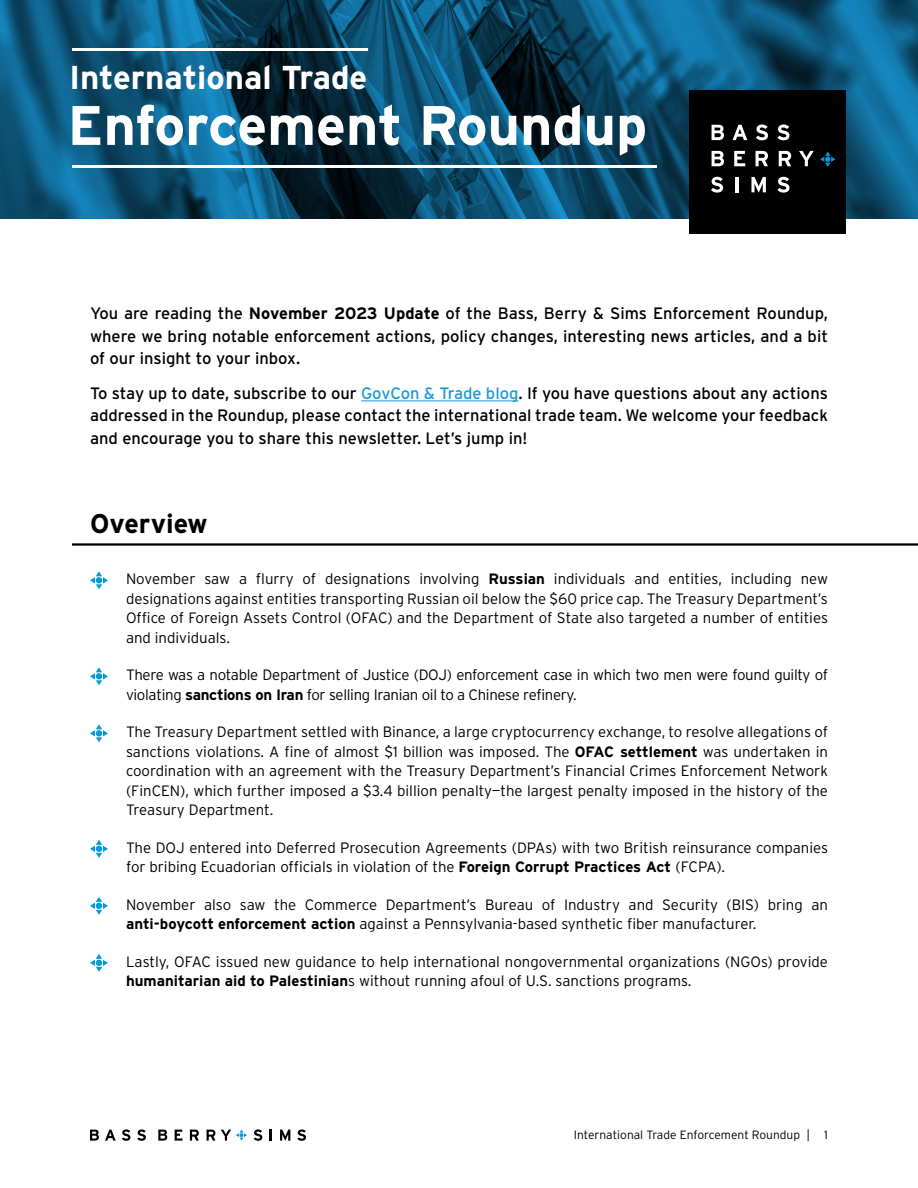
<style>
.page{position:relative;width:918px;height:1188px;background:#fff}
.page>*{position:absolute;margin:0;border:0;box-sizing:border-box;transform-origin:0 0}
.t1{font:700 55.5px "Interstate";color:#fff}
.t2{font:700 33px "Interstate";color:#fff}
.Heading_1{font:700 27px "Interstate";color:#000}
.Intro{font:16.5px/22.5px "Interstate";color:#000;text-align:justify}
.Body_With_Connector_Bullet{font:300 15px/19.5px "Interstate";color:#000}
.Body_With_Connector_Bullet-2{font:300 15px/19.5px "Interstate";letter-spacing:-.02em;color:#000}
.t3{font:300 12px "Interstate";color:#000}
.s1{font-weight:700}
.s2{color:#199adb}
</style>
<div class="page">
<svg style="left:90px;top:1130px;width:9px;height:11px"></svg>
<svg style="left:105px;top:1130px;width:11px;height:11px"></svg>
<svg style="left:122px;top:1129px;width:8px;height:12px"></svg>
<svg style="left:137px;top:1129px;width:9px;height:12px"></svg>
<svg style="left:158px;top:1130px;width:9px;height:11px"></svg>
<svg style="left:175px;top:1130px;width:8px;height:11px"></svg>
<svg style="left:190px;top:1130px;width:9px;height:11px"></svg>
<svg style="left:207px;top:1130px;width:8px;height:11px"></svg>
<svg style="left:254px;top:1129px;width:8px;height:12px"></svg>
<svg style="left:269px;top:1130px;width:3px;height:11px"></svg>
<svg style="left:280px;top:1130px;width:10px;height:11px"></svg>
<svg style="left:297px;top:1129px;width:9px;height:12px"></svg>
<svg style="left:221px;top:1130px;width:26px;height:11px"></svg>
<svg style="left:0;top:0;width:918px;height:219px;background:#0c4e6f"></svg>
<hr style="left:72px;top:48px;width:296px;height:3px;background:#fff">
<hr style="left:72px;top:165px;width:585px;height:3px;background:#fff">
<hr style="left:72px;top:543px;width:846px;height:3px;background:#000">
<svg style="left:90px;top:571px;width:18px;height:18px"></svg>
<svg style="left:90px;top:667px;width:18px;height:18px"></svg>
<svg style="left:90px;top:724px;width:18px;height:18px"></svg>
<svg style="left:90px;top:840px;width:18px;height:18px"></svg>
<svg style="left:90px;top:897px;width:18px;height:18px"></svg>
<svg style="left:90px;top:954px;width:18px;height:18px"></svg>
<div style="left:689px;top:90px;width:157px;height:144px;background:#000"></div>
<svg style="left:712px;top:125px;width:12px;height:15px"></svg>
<svg style="left:733px;top:125px;width:14px;height:15px"></svg>
<svg style="left:756px;top:124px;width:12px;height:16px"></svg>
<svg style="left:777px;top:124px;width:12px;height:16px"></svg>
<svg style="left:712px;top:151px;width:12px;height:15px"></svg>
<svg style="left:734px;top:151px;width:11px;height:15px"></svg>
<svg style="left:756px;top:151px;width:12px;height:15px"></svg>
<svg style="left:779px;top:151px;width:12px;height:15px"></svg>
<svg style="left:799px;top:151px;width:15px;height:15px"></svg>
<svg style="left:711px;top:177px;width:12px;height:16px"></svg>
<hr style="left:735px;top:177px;width:3px;height:15px;background:#fff">
<svg style="left:751px;top:177px;width:15px;height:16px"></svg>
<svg style="left:777px;top:177px;width:12px;height:16px"></svg>
<svg style="left:820px;top:152px;width:15px;height:15px"></svg>
<hr style="left:361px;top:401px;width:158px;height:1px;background:#199adb">
<p class="t2" style="left:69px;top:59px;width:300px">International Trade</p>
<p class="t1" style="left:68px;top:94px;width:581px">Enforcement Roundup</p>
<p class="Intro" style="left:90px;top:302px;width:740px">You are reading the <span class="s1">November 2023 Update</span> of the Bass, Berry &amp; Sims Enforcement Roundup, where we bring notable enforcement actions, policy changes, interesting news articles, and a bit of our insight to your inbox.</p>
<p class="Intro" style="left:90px;top:382px;width:740px">To stay up to date, subscribe to our <span class="s2">GovCon &amp; Trade blog</span>. If you have questions about any actions addressed in the Roundup, please contact the international trade team. We welcome your feedback and encourage you to share this newsletter. Let’s jump in!</p>
<p class="Heading_1" style="left:90px;top:509px;width:119px">Overview</p>
<p class="Body_With_Connector_Bullet" style="left:126px;top:569px;width:704px;text-align:justify">November saw a flurry of designations involving <span class="s1">Russian</span> individuals and entities, including new designations against entities transporting Russian oil below the $60 price cap. The Treasury Department’s Office of Foreign Assets Control (OFAC) and the Department of State also targeted a number of entities and individuals.</p>
<p class="Body_With_Connector_Bullet-2" style="left:126px;top:665px;width:704px">There was a notable Department of Justice (DOJ) enforcement case in which two men were found guilty of violating <span class="s1">sanctions on Iran</span> for selling Iranian oil to a Chinese refinery.</p>
<p class="Body_With_Connector_Bullet" style="left:126px;top:722px;width:704px;text-align:justify">The Treasury Department settled with Binance, a large cryptocurrency exchange, to resolve allegations of sanctions violations. A fine of almost $1 billion was imposed. The <span class="s1">OFAC settlement</span> was undertaken in coordination with an agreement with the Treasury Department’s Financial Crimes Enforcement Network (FinCEN), which further imposed a $3.4 billion penalty—the largest penalty imposed in the history of the Treasury Department.</p>
<p class="Body_With_Connector_Bullet" style="left:126px;top:837px;width:704px">The DOJ entered into Deferred Prosecution Agreements (DPAs) with two British reinsurance companies for bribing Ecuadorian officials in violation of the <span class="s1">Foreign Corrupt Practices Act</span> (FCPA).</p>
<p class="Body_With_Connector_Bullet" style="left:126px;top:894px;width:703px">November also saw the Commerce Department’s Bureau of Industry and Security (BIS) bring an <span class="s1">anti-boycott enforcement action</span> against a Pennsylvania-based synthetic fiber manufacturer.</p>
<p class="Body_With_Connector_Bullet" style="left:126px;top:951px;width:704px">Lastly, OFAC issued new guidance to help international nongovernmental organizations (NGOs) provide <span class="s1">humanitarian aid to Palestinian</span>s without running afoul of U.S. sanctions programs.</p>
<p class="t3" style="left:574px;top:1128px;width:256px">International Trade Enforcement Roundup | 1</p>
</div>
